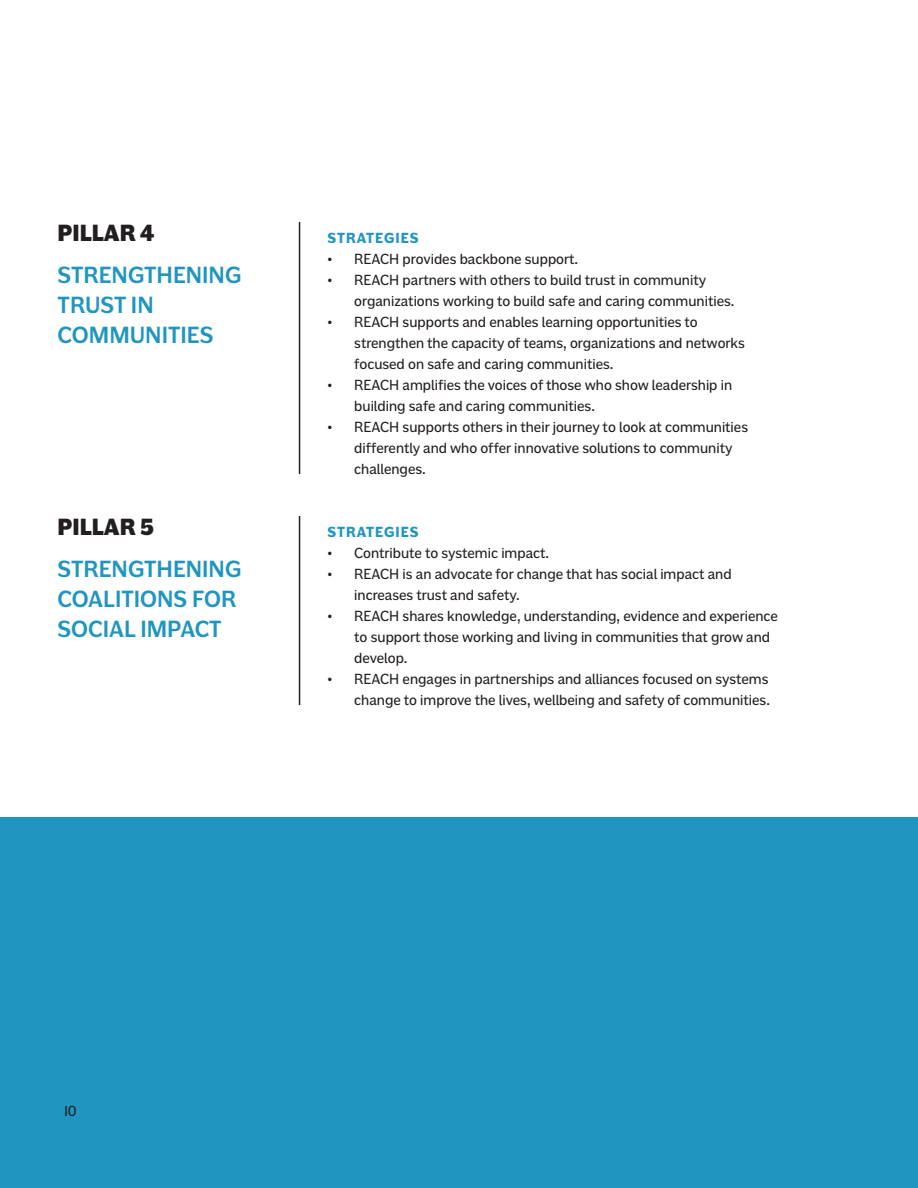
<style>
.page{position:relative;width:918px;height:1188px;background:#fff}
.page>*{position:absolute;margin:0;border:0;box-sizing:border-box;transform-origin:0 0}
.t1{font:500 24px/30px "Americane";color:#1f95c0}
.t2{font:800 24px "Americane";color:#231f20}
.t3{font:15px/21px "Americane";color:#231f20}
.t4{font:700 15px "Americane";letter-spacing:.065em;color:#1f95c0}
</style>
<div class="page">
<div style="left:0;top:818px;width:918px;height:370px;background:#1f95c0"></div>
<hr style="left:299px;top:516px;width:1px;height:189px;background:#231f20">
<hr style="left:299px;top:222px;width:1px;height:252px;background:#231f20">
<p class="t2" style="left:58px;top:219px;width:98px">PILLAR 4</p>
<p class="t1" style="left:58px;top:260px;width:185px">STRENGTHENING<br>TRUST IN<br>COMMUNITIES</p>
<p class="t2" style="left:58px;top:513px;width:98px">PILLAR 5</p>
<p class="t1" style="left:58px;top:554px;width:185px">STRENGTHENING<br>COALITIONS FOR<br>SOCIAL IMPACT</p>
<p class="t4" style="left:327px;top:229px;width:93px">STRATEGIES</p>
<p class="t3" style="left:327px;top:248px;width:252px">• REACH provides backbone support.</p>
<p class="t3" style="left:354px;top:269px;width:382px;text-indent:-27px">• REACH partners with others to build trust in community organizations working to build safe and caring communities.</p>
<p class="t3" style="left:354px;top:311px;width:392px;text-indent:-27px">• REACH supports and enables learning opportunities to strengthen the capacity of teams, organizations and networks focused on safe and caring communities.</p>
<p class="t3" style="left:354px;top:374px;width:379px;text-indent:-27px">• REACH amplifies the voices of those who show leadership in building safe and caring communities.</p>
<p class="t3" style="left:354px;top:416px;width:395px;text-indent:-27px">• REACH supports others in their journey to look at communities differently and who offer innovative solutions to community challenges.</p>
<p class="t4" style="left:327px;top:523px;width:93px">STRATEGIES</p>
<p class="t3" style="left:327px;top:542px;width:223px">• Contribute to systemic impact.</p>
<p class="t3" style="left:354px;top:563px;width:379px;text-indent:-27px">• REACH is an advocate for change that has social impact and increases trust and safety.</p>
<p class="t3" style="left:354px;top:605px;width:425px;text-indent:-27px">• REACH shares knowledge, understanding, evidence and experience to support those working and living in communities that grow and develop.</p>
<p class="t3" style="left:327px;top:668px;width:444px;text-align:right">• REACH engages in partnerships and alliances focused on systems change to improve the lives, wellbeing and safety of communities.</p>
<p class="t3" style="left:65px;top:1100px;width:14px">10</p>
</div>
